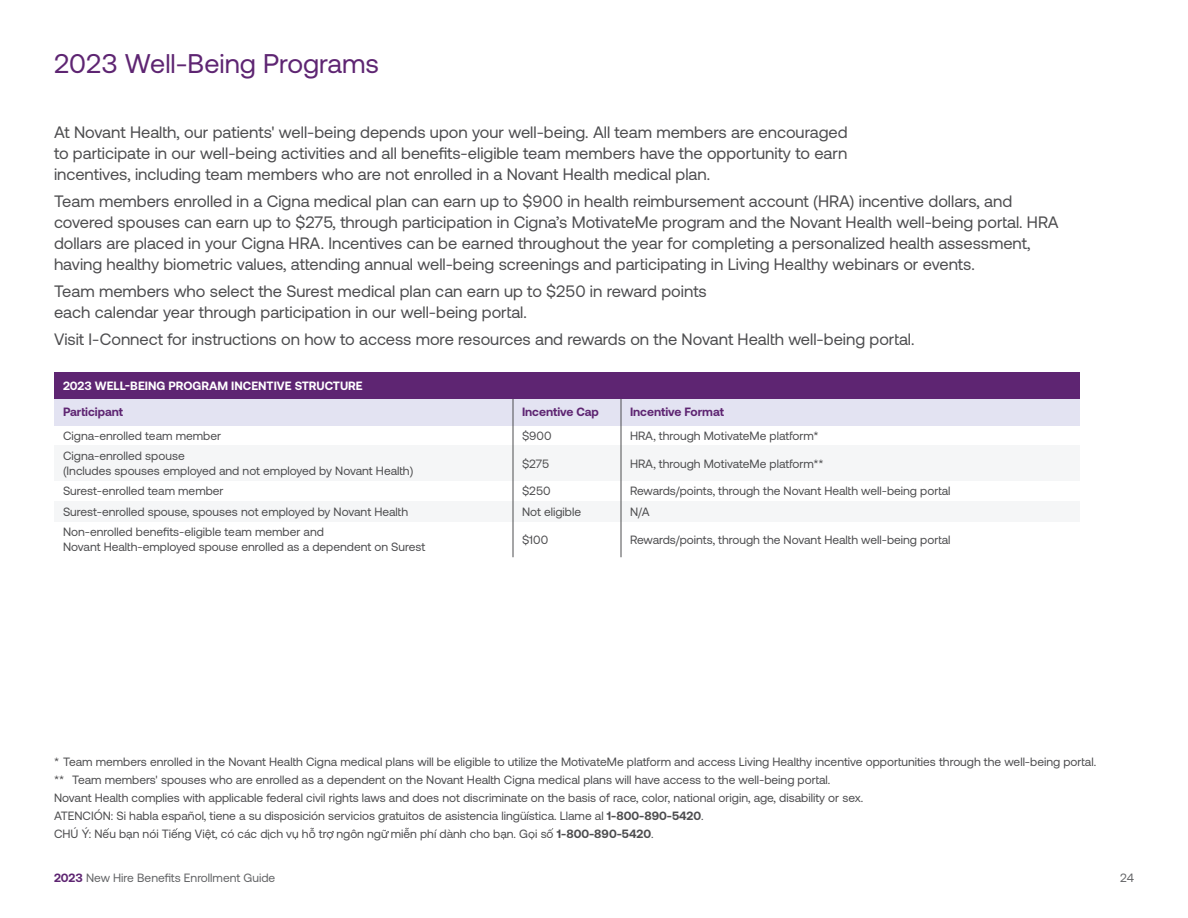
<style>
.page{position:relative;width:1188px;height:918px;background:#fff}
.page>*{position:absolute;margin:0;border:0;box-sizing:border-box;transform-origin:0 0}
.t1{font:27px "Aeonik";color:#5e2572}
.t2{font:16.5px/21px "Aeonik";color:#4d4d4f}
.t3{font:12px/18px "Aeonik";color:#4d4d4f}
.t4{font:700 12px "Aeonik";color:#fff}
.t5{font:700 12px "Aeonik";color:#5e2572}
.t6{font:12px "Aeonik";color:#636466}
.s1{font-weight:700}
.s2{font-weight:700;color:#5e2572}
</style>
<div class="page">
<div style="left:54px;top:372px;width:1026px;height:27px;background:#5e2572"></div>
<div style="left:621px;top:446px;width:459px;height:35px;background:#f5f6f7"></div>
<div style="left:621px;top:501px;width:459px;height:21px;background:#f5f6f7"></div>
<div style="left:513px;top:446px;width:108px;height:35px;background:#f5f6f7"></div>
<div style="left:513px;top:501px;width:108px;height:21px;background:#f5f6f7"></div>
<div style="left:54px;top:446px;width:459px;height:35px;background:#f5f6f7"></div>
<div style="left:54px;top:501px;width:459px;height:21px;background:#f5f6f7"></div>
<div style="left:621px;top:399px;width:459px;height:26px;background:#e3e3f2"></div>
<div style="left:513px;top:399px;width:108px;height:26px;background:#e3e3f2"></div>
<div style="left:54px;top:399px;width:459px;height:26px;background:#e3e3f2"></div>
<hr style="left:621px;top:399px;width:1px;height:158px;background:#4d4d4f">
<hr style="left:513px;top:399px;width:1px;height:158px;background:#4d4d4f">
<h1 class="t1" style="left:54px;top:49px;width:327px">2023 Well-Being Programs</h1>
<p class="t2" style="left:54px;top:122px;width:795px;text-align:justify">At Novant Health, our patients' well-being depends upon your well-being. All team members are encouraged to participate in our well-being activities and all benefits-eligible team members have the opportunity to earn incentives, including team members who are not enrolled in a Novant Health medical plan.</p>
<p class="t2" style="left:54px;top:191px;width:1006px">Team members enrolled in a Cigna medical plan can earn up to $900 in health reimbursement account (HRA) incentive dollars, and covered spouses can earn up to $275, through participation in Cigna’s MotivateMe program and the Novant Health well-being portal. HRA dollars are placed in your Cigna HRA. Incentives can be earned throughout the year for completing a personalized health assessment, having healthy biometric values, attending annual well-being screenings and participating in Living Healthy webinars or events.</p>
<h2 class="t2" style="left:54px;top:281px;width:654px">Team members who select the Surest medical plan can earn up to $250 in reward points each calendar year through participation in our well-being portal.</h2>
<h2 class="t2" style="left:54px;top:329px;width:862px">Visit I-Connect for instructions on how to access more resources and rewards on the Novant Health well-being portal.</h2>
<p class="t4" style="left:63px;top:379px;width:301px">2023 WELL-BEING PROGRAM INCENTIVE STRUCTURE</p>
<p class="t5" style="left:63px;top:405px;width:61px">Participant</p>
<p class="t5" style="left:522px;top:405px;width:78px">Incentive Cap</p>
<p class="t5" style="left:630px;top:405px;width:95px">Incentive Format</p>
<p class="t3" style="left:63px;top:426px;width:160px">Cigna-enrolled team member</p>
<p class="t3" style="left:63px;top:448px;width:351px;line-height:15px">Cigna-enrolled spouse<br>(Includes spouses employed and not employed by Novant Health)</p>
<p class="t3" style="left:63px;top:503px;width:347px">Surest-enrolled spouse, spouses not employed by Novant Health</p>
<p class="t3" style="left:63px;top:482px;width:162px">Surest-enrolled team member</p>
<p class="t3" style="left:63px;top:525px;width:363px;line-height:15px">Non-enrolled benefits-eligible team member and<br>Novant Health-employed spouse enrolled as a dependent on Surest</p>
<p class="t3" style="left:522px;top:426px;width:31px">$900</p>
<p class="t3" style="left:522px;top:454px;width:29px">$275</p>
<p class="t3" style="left:522px;top:503px;width:61px">Not eligible</p>
<p class="t3" style="left:522px;top:482px;width:30px">$250</p>
<p class="t3" style="left:522px;top:531px;width:28px">$100</p>
<p class="t3" style="left:630px;top:426px;width:190px">HRA, through MotivateMe platform*</p>
<p class="t3" style="left:630px;top:454px;width:195px">HRA, through MotivateMe platform**</p>
<p class="t3" style="left:630px;top:503px;width:21px">N/A</p>
<p class="t3" style="left:630px;top:482px;width:322px">Rewards/points, through the Novant Health well-being portal</p>
<p class="t3" style="left:630px;top:531px;width:322px">Rewards/points, through the Novant Health well-being portal</p>
<p class="t3" style="left:54px;top:752px;width:1044px">* Team members enrolled in the Novant Health Cigna medical plans will be eligible to utilize the MotivateMe platform and access Living Healthy incentive opportunities through the well-being portal. ** Team members' spouses who are enrolled as a dependent on the Novant Health Cigna medical plans will have access to the well-being portal.<br>Novant Health complies with applicable federal civil rights laws and does not discriminate on the basis of race, color, national origin, age, disability or sex.<br>ATENCIÓN: Si habla español, tiene a su disposición servicios gratuitos de asistencia lingüística. Llame al <span class="s1">1-800-890-5420</span>.<br>CHÚ Ý: Nêu ban nói Tiêng Viêt, có các dich vu hô tro ngôn ngu miên phí dành cho ban. Goi sô <span class="s1">1-800-890-5420</span>.</p>
<p class="t6" style="left:54px;top:871px;width:223px"><span class="s2">2023</span> New Hire Benefits Enrollment Guide</p>
<p class="t6" style="left:1120px;top:871px;width:15px">24</p>
</div>
